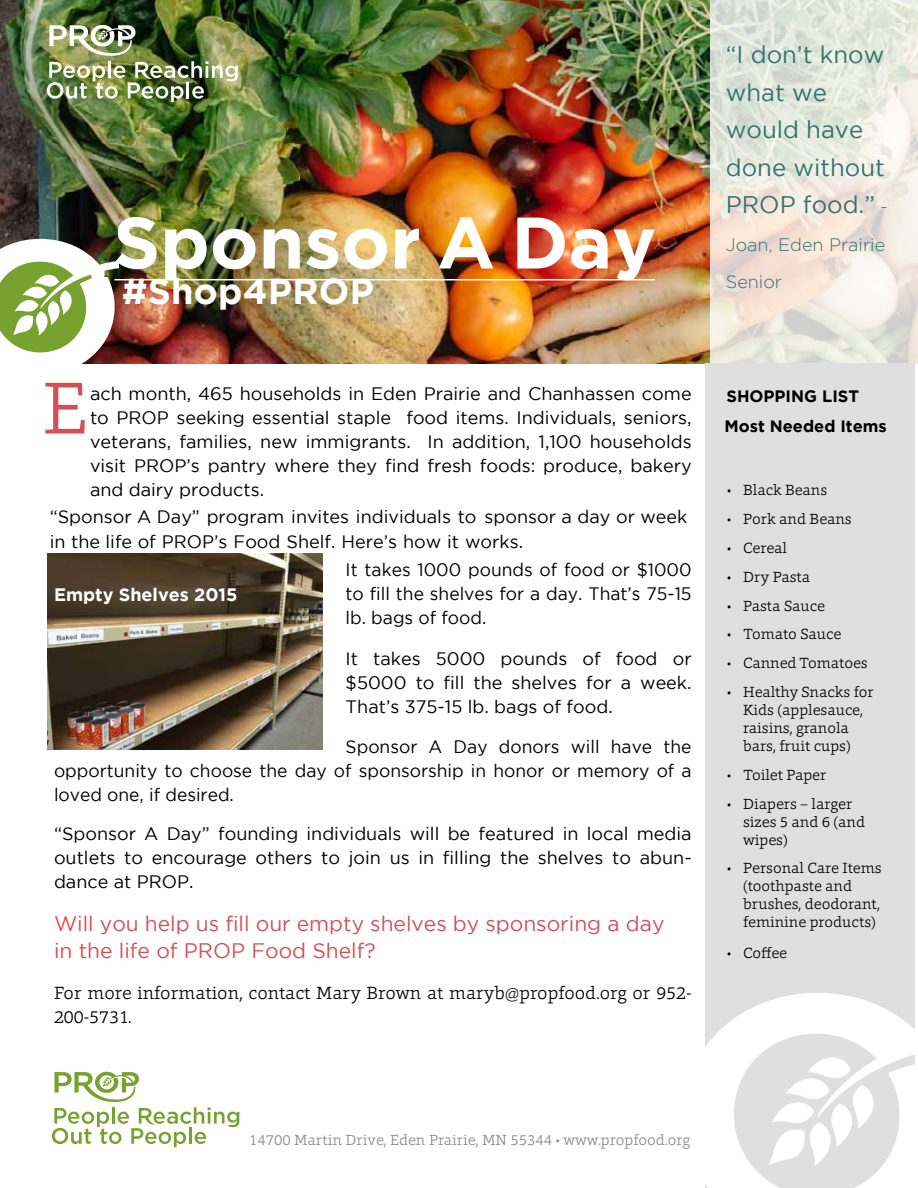
<style>
.page{position:relative;width:918px;height:1188px;background:#fff}
.page>*{position:absolute;margin:0;border:0;box-sizing:border-box;transform-origin:0 0}
.t1{font:300 75px "Foro";color:#d55055}
.t2{font:700 72.75px "Gotham";color:#fff}
.t3{font:700 36px "Gotham";letter-spacing:.01em;color:#fff}
.t4{font:24px/37.5px "Gotham";color:#317471}
.t5{font:21px/27px "Gotham";color:#d55055}
.t6{font:18px/24px "Gotham";color:#000;text-align:justify}
.t7{font:300 18px/24px "Foro";color:#000}
.t8{font:300 18px/37.5px "Gotham";color:#317471}
.t9{font:700 18px "Gotham";color:#fff}
.t10{font:700 16.5px "Gotham";color:#000}
.t11{font:300 15px/18px "Foro";color:#000}
.t12{font:300 15px "Foro";color:#8a8a8d}
.s1{font-weight:300;font-size:18px}
</style>
<div class="page">
<img style="left:710px;top:0;width:208px;height:363px">
<img style="left:0;top:0;width:710px;height:363px">
<div style="left:706px;top:363px;width:209px;height:825px;background:#e0dfdf"></div>
<svg style="left:705px;top:993px;width:210px;height:195px"></svg>
<img style="left:47px;top:554px;width:275px;height:195px">
<svg style="left:52px;top:1072px;width:187px;height:75px"></svg>
<hr style="left:115px;top:279px;width:540px;height:1px;background:#fff">
<svg style="left:0;top:239px;width:118px;height:125px"></svg>
<img style="left:0;top:0;width:278px;height:106px">
<img style="left:47px;top:25px;width:191px;height:77px">
<h2 class="t2" style="left:113px;top:201px;width:545px">Sponsor A Day</h2>
<h3 class="t3" style="left:122px;top:271px;width:253px">#Shop4PROP</h3>
<h1 class="t1" style="left:43px;top:360px;width:47px">E</h1>
<p class="t6" style="left:90px;top:381px;width:603px">ach month, 465 households in Eden Prairie and Chanhassen come to PROP seeking essential staple food items. Individuals, seniors, veterans, families, new immigrants. In addition, 1,100 households visit PROP’s pantry where they find fresh foods: produce, bakery and dairy products.</p>
<p class="t6" style="left:50px;top:505px;width:639px">“Sponsor A Day” program invites individuals to sponsor a day or week in the life of PROP’s Food Shelf. Here’s how it works.</p>
<p class="t6" style="left:346px;top:558px;width:348px">It takes 1000 pounds of food or $1000 to fill the shelves for a day. That’s 75-15 lb. bags of food.</p>
<p class="t6" style="left:346px;top:646px;width:348px">It takes 5000 pounds of food or $5000 to fill the shelves for a week.<br>That’s 375-15 lb. bags of food.</p>
<p class="t6" style="left:54px;top:734px;width:639px;text-indent:292px">Sponsor A Day donors will have the opportunity to choose the day of sponsorship in honor or memory of a loved one, if desired.</p>
<p class="t6" style="left:54px;top:821px;width:639px">“Sponsor A Day” founding individuals will be featured in local media outlets to encourage others to join us in filling the shelves to abun&shy;dance at PROP.</p>
<p class="t5" style="left:54px;top:910px;width:612px">Will you help us fill our empty shelves by sponsoring a day in the life of PROP Food Shelf?</p>
<p class="t7" style="left:54px;top:980px;width:639px">For more information, contact Mary Brown at maryb@propfood.org or 952-<br>200-5731.</p>
<p class="t9" style="left:54px;top:584px;width:185px">Empty Shelves 2015</p>
<h3 class="t4" style="left:726px;top:36px;width:164px">“I don’t know what we would have done without<br>PROP food.” <span class="s1">-</span></h3>
<p class="t8" style="left:726px;top:225px;width:161px">Joan, Eden Prairie<br>Senior</p>
<p class="t10" style="left:726px;top:386px;width:134px">SHOPPING LIST</p>
<p class="t10" style="left:724px;top:417px;width:164px">Most Needed Items</p>
<p class="t11" style="left:727px;top:481px;width:102px">• Black Beans</p>
<p class="t11" style="left:727px;top:510px;width:126px">• Pork and Beans</p>
<p class="t11" style="left:727px;top:539px;width:62px">• Cereal</p>
<p class="t11" style="left:727px;top:567px;width:85px">• Dry Pasta</p>
<p class="t11" style="left:727px;top:596px;width:99px">• Pasta Sauce</p>
<p class="t11" style="left:727px;top:625px;width:116px">• Tomato Sauce</p>
<p class="t11" style="left:727px;top:654px;width:142px">• Canned Tomatoes</p>
<p class="t11" style="left:727px;top:683px;width:148px;text-align:center">• Healthy Snacks for<br>Kids (applesauce, raisins, granola<br>bars, fruit cups)</p>
<p class="t11" style="left:727px;top:765px;width:101px">• Toilet Paper</p>
<p class="t11" style="left:743px;top:794px;width:124px;text-indent:-16px">• Diapers – larger sizes 5 and 6 (and wipes)</p>
<p class="t11" style="left:743px;top:859px;width:140px;text-indent:-16px">• Personal Care Items (toothpaste and brushes, deodorant, feminine products)</p>
<p class="t11" style="left:727px;top:944px;width:62px">• Coffee</p>
<p class="t12" style="left:249px;top:1130px;width:443px">14700 Martin Drive, Eden Prairie, MN 55344 • www.propfood.org</p>
</div>
